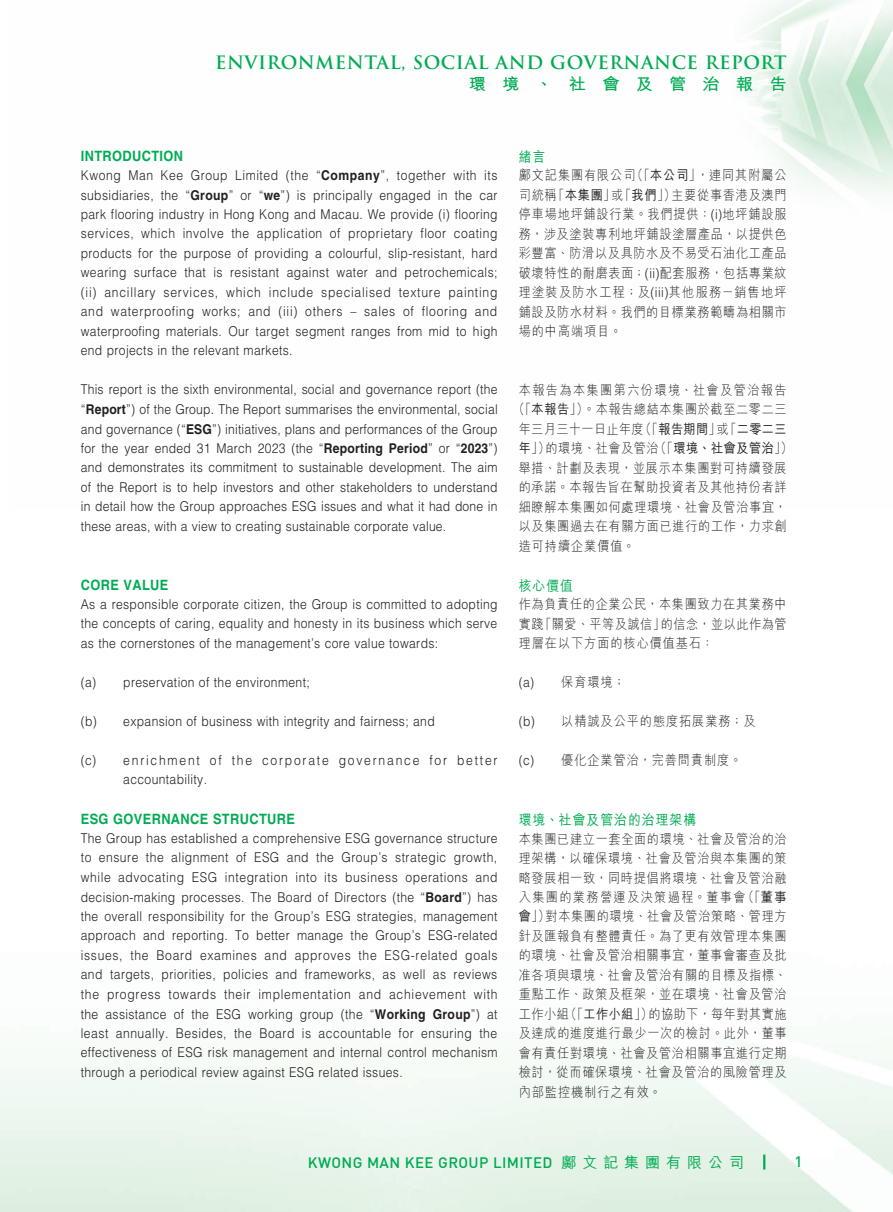
<style>
.page{position:relative;width:893px;height:1212px;background:#fff}
.page>*{position:absolute;margin:0;border:0;box-sizing:border-box;transform-origin:0 0}
.t1{font:700 18px "Trajan Pro";letter-spacing:.03em;color:#00ab53}
.t2{font:700 16.5px "M Hei HK";letter-spacing:.93em;color:#00ab53;scale:1.05 1}
.t3{font:500 15px "DIN Pro";letter-spacing:.025em;color:#00ab53}
.t4{font:700 14.25px "Helvetica LT Std";letter-spacing:.03em;color:#00ab53;scale:.9 1}
.t5{font:500 14.25px "M Hei HK";letter-spacing:.08em;color:#00ab53;scale:.9 1}
.t6{font:300 13.5px/19.5px "Helvetica LT Std";letter-spacing:.03em;color:#231f20;text-align:justify;scale:.9 1}
.t7{font:300 13.5px/19.5px "M Hei HK";letter-spacing:.055em;color:#231f20;text-align:justify;scale:.9 1}
.t8{font:300 13.5px/19.5px "Helvetica LT Std";letter-spacing:.145em;color:#231f20;scale:.9 1}
.t9{font:300 13.5px "M Hei HK";letter-spacing:.08em;color:#231f20;scale:.9 1}
.t10{font:300 13.5px "M Hei HK";letter-spacing:.03em;color:#231f20;scale:.9 1}
.t11{font:300 13.5px "M Hei HK";letter-spacing:.115em;color:#231f20;scale:.9 1}
.s1{font-weight:700}
.s2{font-weight:500}
.s3{font-family:"Helvetica LT Std"}
.s4{font-family:"M Hei HK"}
</style>
<div class="page">
<img style="left:745px;top:0;width:148px;height:194px">
<img style="left:0;top:1042px;width:893px;height:170px">
<svg style="left:763px;top:1154px;width:2px;height:15px"></svg>
<h1 class="t1" style="left:215px;top:51px;width:573px">ENVIRONMENTAL, SOCIAL AND GOVERNANCE REPORT</h1>
<p class="t2" style="left:469px;top:72px;width:304px">環境、社會及管治報告</p>
<p class="t4" style="left:81px;top:147px;width:115px">INTRODUCTION</p>
<p class="t6" style="left:81px;top:166px;width:465px">Kwong Man Kee Group Limited (the “<span class="s1">Company</span>”, together with its subsidiaries, the “<span class="s1">Group</span>” or “<span class="s1">we</span>”) is principally engaged in the car park flooring industry in Hong Kong and Macau. We provide (i) flooring services, which involve the application of proprietary floor coating products for the purpose of providing a colourful, slip-resistant, hard wearing surface that is resistant against water and petrochemicals; (ii) ancillary services, which include specialised texture painting and waterproofing works; and (iii) others – sales of flooring and waterproofing materials. Our target segment ranges from mid to high end projects in the relevant markets.</p>
<p class="t6" style="left:81px;top:379px;width:465px">This report is the sixth environmental, social and governance report (the “<span class="s1">Report</span>”) of the Group. The Report summarises the environmental, social and governance (“<span class="s1">ESG</span>”) initiatives, plans and performances of the Group for the year ended 31 March 2023 (the “<span class="s1">Reporting Period</span>” or “<span class="s1">2023</span>”) and demonstrates its commitment to sustainable development. The aim of the Report is to help investors and other stakeholders to understand in detail how the Group approaches ESG issues and what it had done in these areas, with a view to creating sustainable corporate value.</p>
<p class="t4" style="left:81px;top:576px;width:99px">CORE VALUE</p>
<p class="t6" style="left:81px;top:594px;width:465px">As a responsible corporate citizen, the Group is committed to adopting the concepts of caring, equality and honesty in its business which serve as the cornerstones of the management’s core value towards:</p>
<p class="t6" style="left:81px;top:672px;width:256px">(a) preservation of the environment;</p>
<p class="t6" style="left:81px;top:711px;width:395px">(b) expansion of business with integrity and fairness; and</p>
<p class="t8" style="left:123px;top:750px;width:417px;text-indent:-43px">(c) enrichment of the corporate governance for better accountability.</p>
<p class="t4" style="left:81px;top:810px;width:239px">ESG GOVERNANCE STRUCTURE</p>
<p class="t6" style="left:81px;top:828px;width:465px">The Group has established a comprehensive ESG governance structure to ensure the alignment of ESG and the Group’s strategic growth, while advocating ESG integration into its business operations and decision-making processes. The Board of Directors (the “<span class="s1">Board</span>”) has</p>
<p class="t6" style="left:81px;top:906px;width:465px">the overall responsibility for the Group’s ESG strategies, management approach and reporting. To better manage the Group’s ESG-related issues, the Board examines and approves the ESG-related goals and targets, priorities, policies and frameworks, as well as reviews the progress towards their implementation and achievement with the assistance of the ESG working group (the “<span class="s1">Working Group</span>”) at</p>
<p class="t6" style="left:81px;top:1023px;width:465px">least annually. Besides, the Board is accountable for ensuring the effectiveness of ESG risk management and internal control mechanism through a periodical review against ESG related issues.</p>
<p class="t5" style="left:519px;top:146px;width:31px">緒言</p>
<p class="t7" style="left:519px;top:165px;width:299px">鄺文記集團有限公司（「<span class="s2">本公司</span>」，連同其附屬公司統稱「<span class="s2">本集團</span>」或「<span class="s2">我們</span>」）主要從事香港及澳門停車場地坪鋪設行業。我們提供：<span class="s3">(i)</span>地坪鋪設服務，涉及塗裝專利地坪鋪設塗層產品，以提供色彩豐富、防滑以及具防水及不易受石油化工產品破壞特性的耐磨表面；<span class="s3">(ii)</span>配套服務，包括專業紋理塗裝及防水工程；及<span class="s3">(iii)</span>其他服務－銷售地坪鋪設及防水材料。我們的目標業務範疇為相關市場的中高端項目。</p>
<p class="t11" style="left:519px;top:380px;width:299px">本報告為本集團第六份環境、社會及管治報告</p>
<p class="t7" style="left:513px;top:399px;width:306px">（「<span class="s2">本報告</span>」）。本報告總結本集團於截至二零二三</p>
<p class="t10" style="left:519px;top:419px;width:299px">年三月三十一日止年度（「<span class="s2">報告期間</span>」或「<span class="s2">二零二三</span></p>
<p class="t7" style="left:519px;top:438px;width:306px"><span class="s2">年</span>」）的環境、社會及管治（「<span class="s2">環境、社會及管治</span>」）</p>
<p class="t7" style="left:519px;top:458px;width:299px">舉措、計劃及表現，並展示本集團對可持續發展</p>
<p class="t7" style="left:519px;top:477px;width:299px">的承諾。本報告旨在幫助投資者及其他持份者詳</p>
<p class="t7" style="left:519px;top:497px;width:299px">細瞭解本集團如何處理環境、社會及管治事宜，</p>
<p class="t7" style="left:519px;top:516px;width:299px">以及集團過去在有關方面已進行的工作，力求創</p>
<p class="t9" style="left:519px;top:536px;width:131px">造可持續企業價值。</p>
<p class="t5" style="left:519px;top:575px;width:62px">核心價值</p>
<p class="t7" style="left:519px;top:594px;width:299px">作為負責任的企業公民，本集團致力在其業務中實踐「關愛、平等及誠信」的信念，並以此作為管理層在以下方面的核心價值基石：</p>
<p class="t7" style="left:519px;top:672px;width:120px"><span class="s3">(a)</span> 保育環境；</p>
<p class="t9" style="left:519px;top:712px;width:265px"><span class="s3">(b)</span> 以精誠及公平的態度拓展業務；及</p>
<p class="t9" style="left:519px;top:751px;width:249px"><span class="s3">(c)</span> 優化企業管治，完善問責制度。</p>
<p class="t5" style="left:519px;top:809px;width:199px">環境、社會及管治的治理架構</p>
<p class="t7" style="left:519px;top:828px;width:299px">本集團已建立一套全面的環境、社會及管治的治理架構，以確保環境、社會及管治與本集團的策略發展相一致，同時提倡將環境、社會及管治融入集團的業務營運及決策過程。董事會（「<span class="s2">董事會</span>」）對本集團的環境、社會及管治策略、管理方針及匯報負有整體責任。為了更有效管理本集團的環境、社會及管治相關事宜，董事會審查及批准各項與環境、社會及管治有關的目標及指標、重點工作、政策及框架，並在環境、社會及管治工作小組（「<span class="s2">工作小組</span>」）的協助下，每年對其實施及達成的進度進行最少一次的檢討。此外，董事會有責任對環境、社會及管治相關事宜進行定期檢討，從而確保環境、社會及管治的風險管理及內部監控機制行之有效。</p>
<p class="t3" style="left:308px;top:1152px;width:438px">KWONG MAN KEE GROUP LIMITED <span class="s4">鄺文記集團有限公司</span></p>
<p class="t3" style="left:794px;top:1152px;width:9px">1</p>
</div>
